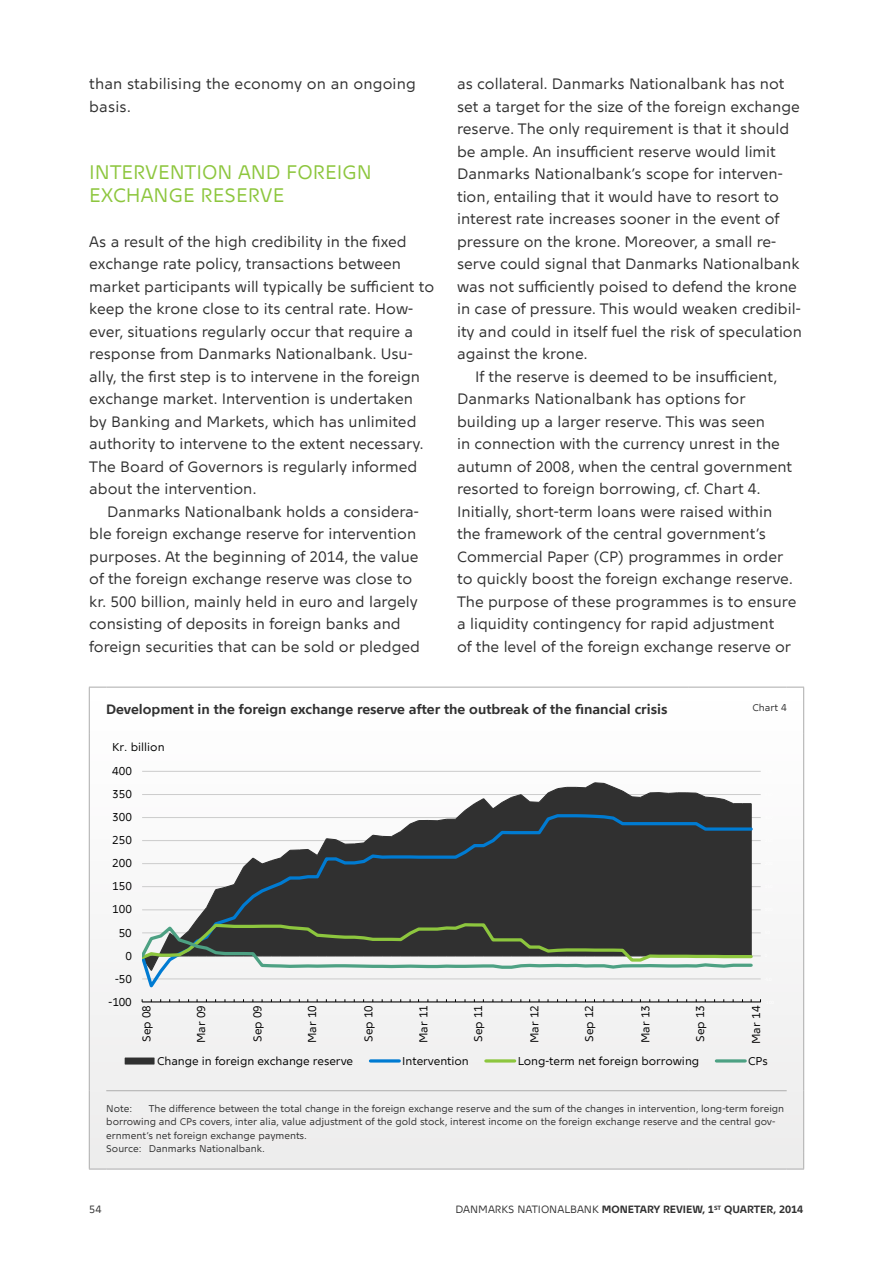
<style>
.page{position:relative;width:893px;height:1263px;background:#fff}
.page>*{position:absolute;margin:0;border:0;box-sizing:border-box;transform-origin:0 0}
.t1{font:19.5px/22.5px "Nationalbank";color:#8dc63e}
.t2{font:15px/22.5px "Nationalbank";color:#303030}
.t3{font:700 13.5px "Nationalbank";color:#303030}
.t4{font:11.4px "Nationalbank";letter-spacing:-.005em;color:#000}
.t5{font:700 10.5px "Nationalbank";color:#303030}
.t6{font:10.5px "Nationalbank";color:#303030}
.t7{font:9.75px/13.5px "Nationalbank";color:#303030}
.s1{font-weight:400}
</style>
<div class="page">
<svg style="left:90px;top:770px;width:713px;height:399px"></svg>
<hr style="left:106px;top:1090px;width:583px;height:1px;background:#acacac">
<hr style="left:689px;top:1090px;width:98px;height:1px;background:#acacac">
<svg style="left:90px;top:687px;width:16px;height:1px"></svg>
<hr style="left:89px;top:687px;width:1px;height:47px;background:#acacac">
<hr style="left:106px;top:687px;width:583px;height:1px;background:#acacac">
<hr style="left:689px;top:687px;width:98px;height:1px;background:#acacac">
<svg style="left:787px;top:687px;width:16px;height:1px"></svg>
<hr style="left:803px;top:687px;width:1px;height:47px;background:#acacac">
<hr style="left:89px;top:734px;width:1px;height:357px;background:#acacac">
<hr style="left:803px;top:734px;width:1px;height:357px;background:#acacac">
<hr style="left:89px;top:1091px;width:1px;height:61px;background:#acacac">
<hr style="left:803px;top:1091px;width:1px;height:61px;background:#acacac">
<svg style="left:89px;top:1152px;width:17px;height:18px"></svg>
<hr style="left:106px;top:1169px;width:583px;height:1px;background:#acacac">
<hr style="left:689px;top:1169px;width:98px;height:1px;background:#acacac">
<svg style="left:787px;top:1152px;width:17px;height:18px"></svg>
<hr style="left:142px;top:978px;width:619px;height:1px;background:#ccc">
<hr style="left:142px;top:955px;width:619px;height:1px;background:#ccc">
<hr style="left:142px;top:932px;width:619px;height:1px;background:#ccc">
<hr style="left:142px;top:909px;width:619px;height:1px;background:#ccc">
<hr style="left:142px;top:886px;width:619px;height:1px;background:#ccc">
<hr style="left:142px;top:863px;width:619px;height:1px;background:#ccc">
<hr style="left:142px;top:840px;width:619px;height:1px;background:#ccc">
<hr style="left:142px;top:817px;width:619px;height:1px;background:#ccc">
<hr style="left:142px;top:794px;width:619px;height:1px;background:#ccc">
<hr style="left:142px;top:771px;width:619px;height:1px;background:#ccc">
<hr style="left:142px;top:1001px;width:619px;height:1px;background:#000">
<svg style="left:142px;top:972px;width:612px;height:21px"></svg>
<svg style="left:142px;top:781px;width:612px;height:191px"></svg>
<div style="left:125px;top:1058px;width:29px;height:6px;background:#303030"></div>
<div style="left:125px;top:1057px;width:30px;height:7px;border:1px solid #303030"></div>
<hr style="left:370px;top:1059px;width:29px;height:3px;background:#007bd2">
<hr style="left:486px;top:1059px;width:29px;height:3px;background:#8dc63e">
<hr style="left:716px;top:1059px;width:29px;height:3px;background:#4da183">
<p class="t2" style="left:89px;top:73px;width:328px">than stabilising the economy on an ongoing basis.</p>
<h1 class="t1" style="left:89px;top:161px;width:284px">INTERVENTION AND FOREIGN<br>EXCHANGE RESERVE</h1>
<p class="t2" style="left:89px;top:230px;width:346px">As a result of the high credibility in the fixed exchange rate policy, transactions between market participants will typically be sufficient to keep the krone close to its central rate. How&shy;ever, situations regularly occur that require a response from Danmarks Nationalbank. Usu&shy;ally, the first step is to intervene in the foreign exchange market. Intervention is undertaken by Banking and Markets, which has unlimited authority to intervene to the extent necessary.<br>The Board of Governors is regularly informed about the intervention.</p>
<p class="t2" style="left:89px;top:500px;width:332px;text-indent:18px">Danmarks Nationalbank holds a considera&shy;ble foreign exchange reserve for intervention purposes. At the beginning of 2014, the value of the foreign exchange reserve was close to kr. 500 billion, mainly held in euro and largely consisting of deposits in foreign banks and foreign securities that can be sold or pledged</p>
<p class="t2" style="left:457px;top:73px;width:329px">as collateral. Danmarks Nationalbank has not</p>
<p class="t2" style="left:457px;top:95px;width:344px">set a target for the size of the foreign exchange</p>
<p class="t2" style="left:457px;top:118px;width:334px">reserve. The only requirement is that it should</p>
<p class="t2" style="left:457px;top:140px;width:320px">be ample. An insufficient reserve would limit</p>
<p class="t2" style="left:457px;top:163px;width:327px">Danmarks Nationalbank’s scope for interven-</p>
<p class="t2" style="left:457px;top:185px;width:323px">tion, entailing that it would have to resort to</p>
<p class="t2" style="left:457px;top:208px;width:324px">interest rate increases sooner in the event of</p>
<p class="t2" style="left:457px;top:230px;width:321px">pressure on the krone. Moreover, a small re-</p>
<p class="t2" style="left:457px;top:253px;width:344px">serve could signal that Danmarks Nationalbank</p>
<p class="t2" style="left:457px;top:275px;width:341px">was not sufficiently poised to defend the krone</p>
<p class="t2" style="left:457px;top:298px;width:345px">in case of pressure. This would weaken credibil-</p>
<p class="t2" style="left:457px;top:320px;width:346px">ity and could in itself fuel the risk of speculation</p>
<p class="t2" style="left:457px;top:343px;width:132px">against the krone.</p>
<p class="t2" style="left:475px;top:365px;width:304px">If the reserve is deemed to be insufficient,</p>
<p class="t2" style="left:457px;top:388px;width:290px">Danmarks Nationalbank has options for</p>
<p class="t2" style="left:457px;top:410px;width:309px">building up a larger reserve. This was seen</p>
<p class="t2" style="left:457px;top:433px;width:324px">in connection with the currency unrest in the</p>
<p class="t2" style="left:457px;top:455px;width:337px">autumn of 2008, when the central government</p>
<p class="t2" style="left:457px;top:478px;width:305px">resorted to foreign borrowing, cf. Chart 4.</p>
<p class="t2" style="left:457px;top:500px;width:317px">Initially, short-term loans were raised within</p>
<p class="t2" style="left:457px;top:523px;width:310px">the framework of the central government’s</p>
<p class="t2" style="left:457px;top:545px;width:328px">Commercial Paper (CP) programmes in order</p>
<p class="t2" style="left:457px;top:568px;width:337px">to quickly boost the foreign exchange reserve.</p>
<p class="t2" style="left:457px;top:590px;width:341px">The purpose of these programmes is to ensure</p>
<p class="t2" style="left:457px;top:613px;width:319px">a liquidity contingency for rapid adjustment</p>
<p class="t2" style="left:457px;top:635px;width:335px">of the level of the foreign exchange reserve or</p>
<p class="t3" style="left:106px;top:701px;width:563px">Development in the foreign exchange reserve after the outbreak of the financial crisis</p>
<p class="t7" style="left:752px;top:701px;width:36px">Chart 4</p>
<p class="t4" style="left:112px;top:740px;width:54px">Kr. billion</p>
<p class="t4" style="left:112px;top:764px;width:21px">400</p>
<p class="t4" style="left:112px;top:787px;width:21px">350</p>
<p class="t4" style="left:112px;top:810px;width:21px">300</p>
<p class="t4" style="left:112px;top:833px;width:21px">250</p>
<p class="t4" style="left:112px;top:856px;width:21px">200</p>
<p class="t4" style="left:112px;top:880px;width:21px">150</p>
<p class="t4" style="left:112px;top:903px;width:21px">100</p>
<p class="t4" style="left:119px;top:926px;width:15px">50</p>
<p class="t4" style="left:125px;top:949px;width:8px">0</p>
<p class="t4" style="left:115px;top:972px;width:18px">-50</p>
<p class="t4" style="left:109px;top:995px;width:25px">-100</p>
<p class="t4" style="left:140px;top:1042px;width:38px;rotate:-90deg">Sep 08</p>
<p class="t4" style="left:194px;top:1043px;width:40px;rotate:-90deg">Mar 09</p>
<p class="t4" style="left:251px;top:1042px;width:38px;rotate:-90deg">Sep 09</p>
<p class="t4" style="left:305px;top:1043px;width:40px;rotate:-90deg">Mar 10</p>
<p class="t4" style="left:362px;top:1042px;width:38px;rotate:-90deg">Sep 10</p>
<p class="t4" style="left:417px;top:1043px;width:40px;rotate:-90deg">Mar 11</p>
<p class="t4" style="left:471px;top:1042px;width:38px;rotate:-90deg">Sep 11</p>
<p class="t4" style="left:528px;top:1043px;width:40px;rotate:-90deg">Mar 12</p>
<p class="t4" style="left:582px;top:1042px;width:38px;rotate:-90deg">Sep 12</p>
<p class="t4" style="left:639px;top:1043px;width:40px;rotate:-90deg">Mar 13</p>
<p class="t4" style="left:693px;top:1042px;width:38px;rotate:-90deg">Sep 13</p>
<p class="t4" style="left:749px;top:1044px;width:40px;rotate:-90deg">Mar 14</p>
<p class="t4" style="left:157px;top:1054px;width:198px">Change in foreign exchange reserve</p>
<p class="t4" style="left:402px;top:1054px;width:68px">Intervention</p>
<p class="t4" style="left:518px;top:1054px;width:183px">Long-term net foreign borrowing</p>
<p class="t4" style="left:748px;top:1054px;width:21px">CPs</p>
<p class="t7" style="left:106px;top:1101px;width:679px;text-indent:43px">The difference between the total change in the foreign exchange reserve and the sum of the changes in intervention, long-term foreign borrowing and CPs covers, inter alia, value adjustment of the gold stock, interest income on the foreign exchange reserve and the central gov&shy;ernment’s net foreign exchange payments.<br>Source: Danmarks Nationalbank.</p>
<p class="t7" style="left:106px;top:1101px;width:27px">Note:</p>
<p class="t6" style="left:89px;top:1203px;width:14px">54</p>
<p class="t5" style="left:455px;top:1203px;width:349px"><span class="s1">DANMARKS NATIONALBANK</span> MONETARY REVIEW, 1<sup>ST</sup> QUARTER, 2014</p>
</div>
